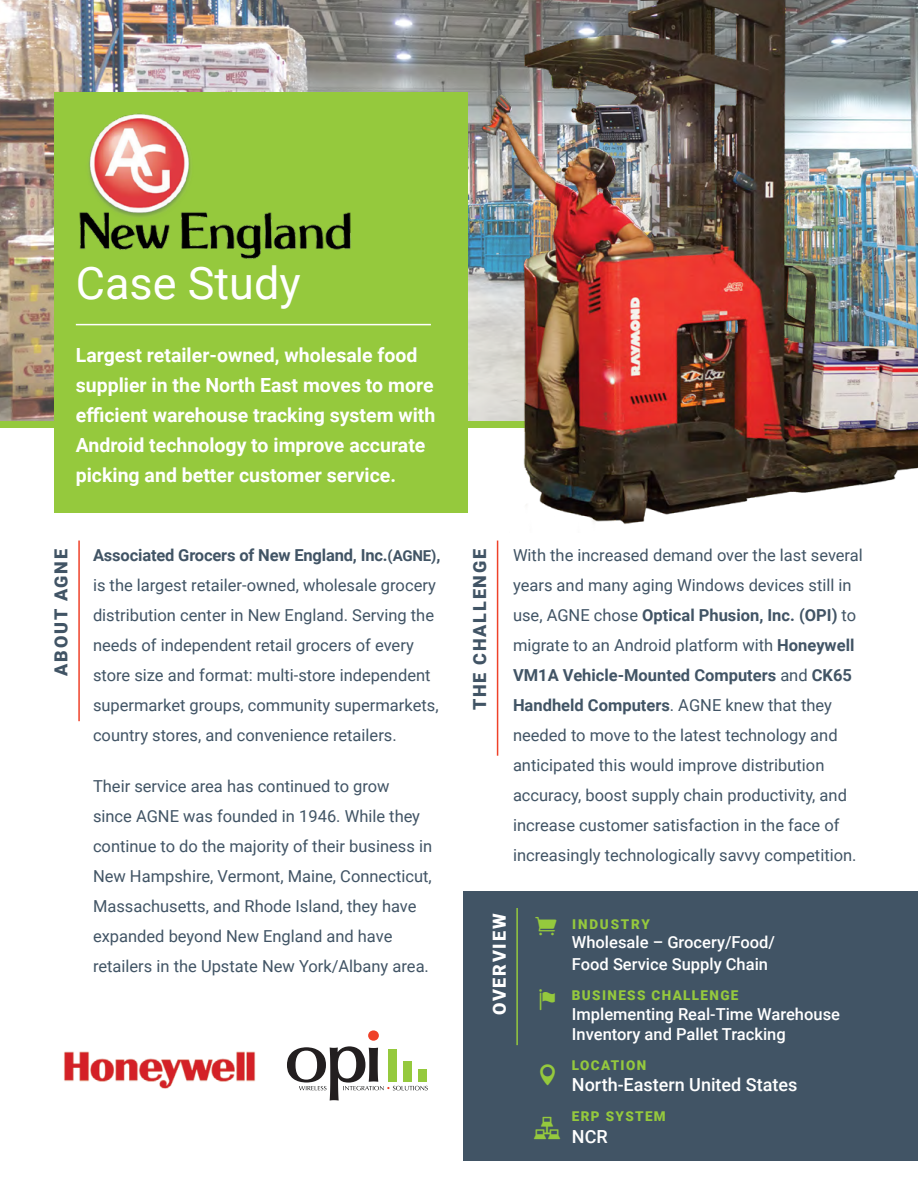
<style>
.page{position:relative;width:918px;height:1188px;background:#fff}
.page>*{position:absolute;margin:0;border:0;box-sizing:border-box;transform-origin:0 0}
.t1{font:45px "Roboto";color:#fff}
.t2{font:700 19.5px/30px "Roboto";color:#fff}
.t3{font:500 18px "Roboto";color:#fff}
.t4{font:900 18px "Roboto";letter-spacing:.1em;color:#415465}
.t5{font:900 18px "Roboto";letter-spacing:.1em;color:#fff}
.t6{font:16.5px/30px "Roboto";color:#415465}
.t7{font:500 16.5px/21.6px "Roboto";color:#fff}
.t8{font:900 13.5px "Roboto";letter-spacing:.1em;color:#95c93d}
.t9{font:900 13.5px "Roboto";letter-spacing:.135em;color:#95c93d}
.s1{font-weight:700}
.s2{font-weight:700;font-size:15px}
</style>
<div class="page">
<img style="left:0;top:0;width:473px;height:422px">
<div style="left:0;top:422px;width:918px;height:6px;background:#95c93d"></div>
<img style="left:64px;top:1051px;width:192px;height:38px">
<svg style="left:287px;top:1030px;width:141px;height:71px"></svg>
<hr style="left:497px;top:541px;width:1px;height:215px;background:#ef4129">
<img style="left:473px;top:0;width:445px;height:524px">
<div style="left:54px;top:92px;width:413px;height:420px;background:#95c93d"></div>
<img style="left:79px;top:113px;width:272px;height:146px">
<hr style="left:76px;top:324px;width:355px;height:1px;background:#fff">
<hr style="left:78px;top:541px;width:2px;height:180px;background:#ef4129">
<div style="left:464px;top:892px;width:454px;height:269px;background:#415465"></div>
<hr style="left:516px;top:908px;width:2px;height:137px;background:#95c93d">
<h1 class="t1" style="left:76px;top:252px;width:226px">Case Study</h1>
<p class="t2" style="left:76px;top:340px;width:361px">Largest retailer-owned, wholesale food supplier in the North East moves to more efficient warehouse tracking system with Android technology to improve accurate picking and better customer service.</p>
<p class="t4" style="left:48px;top:676px;width:128px;rotate:-90deg">ABOUT AGNE</p>
<p class="t6" style="left:93px;top:540px;width:349px"><span class="s1">Associated Grocers of New England, Inc.</span><span class="s2">(AGNE)</span><span class="s1">, </span>is the largest retailer-owned, wholesale grocery distribution center in New England. Serving the needs of independent retail grocers of every store size and format: multi-store independent supermarket groups, community supermarkets, country stores, and convenience retailers.</p>
<p class="t6" style="left:93px;top:771px;width:341px">Their service area has continued to grow since AGNE was founded in 1946. While they continue to do the majority of their business in New Hampshire, Vermont, Maine, Connecticut, Massachusetts, and Rhode Island, they have expanded beyond New England and have retailers in the Upstate New York/Albany area.</p>
<p class="t4" style="left:467px;top:710px;width:163px;rotate:-90deg">THE CHALLENGE</p>
<p class="t6" style="left:513px;top:540px;width:351px">With the increased demand over the last several years and many aging Windows devices still in use, AGNE chose <span class="s1">Optical Phusion, Inc. (OPI)</span> to migrate to an Android platform with <span class="s1">Honeywell VM1A Vehicle-Mounted Computers</span> and <span class="s1">CK65<br>Handheld Computers</span>. AGNE knew that they needed to move to the latest technology and anticipated this would improve distribution accuracy, boost supply chain productivity, and increase customer satisfaction in the face of increasingly technologically savvy competition.</p>
<p class="t5" style="left:487px;top:1015px;width:103px;rotate:-90deg">OVERVIEW</p>
<p class="t9" style="left:572px;top:914px;width:79px">INDUSTRY</p>
<p class="t7" style="left:572px;top:931px;width:205px">Wholesale – Grocery/Food/<br>Food Service Supply Chain</p>
<p class="t8" style="left:572px;top:986px;width:168px">BUSINESS CHALLENGE</p>
<p class="t7" style="left:572px;top:1003px;width:270px;line-height:19.8px">Implementing Real-Time Warehouse<br>Inventory and Pallet Tracking</p>
<p class="t8" style="left:572px;top:1055px;width:76px">LOCATION</p>
<p class="t3" style="left:572px;top:1072px;width:227px">North-Eastern United States</p>
<p class="t8" style="left:572px;top:1107px;width:95px">ERP SYSTEM</p>
<p class="t3" style="left:572px;top:1124px;width:37px">NCR</p>
</div>
